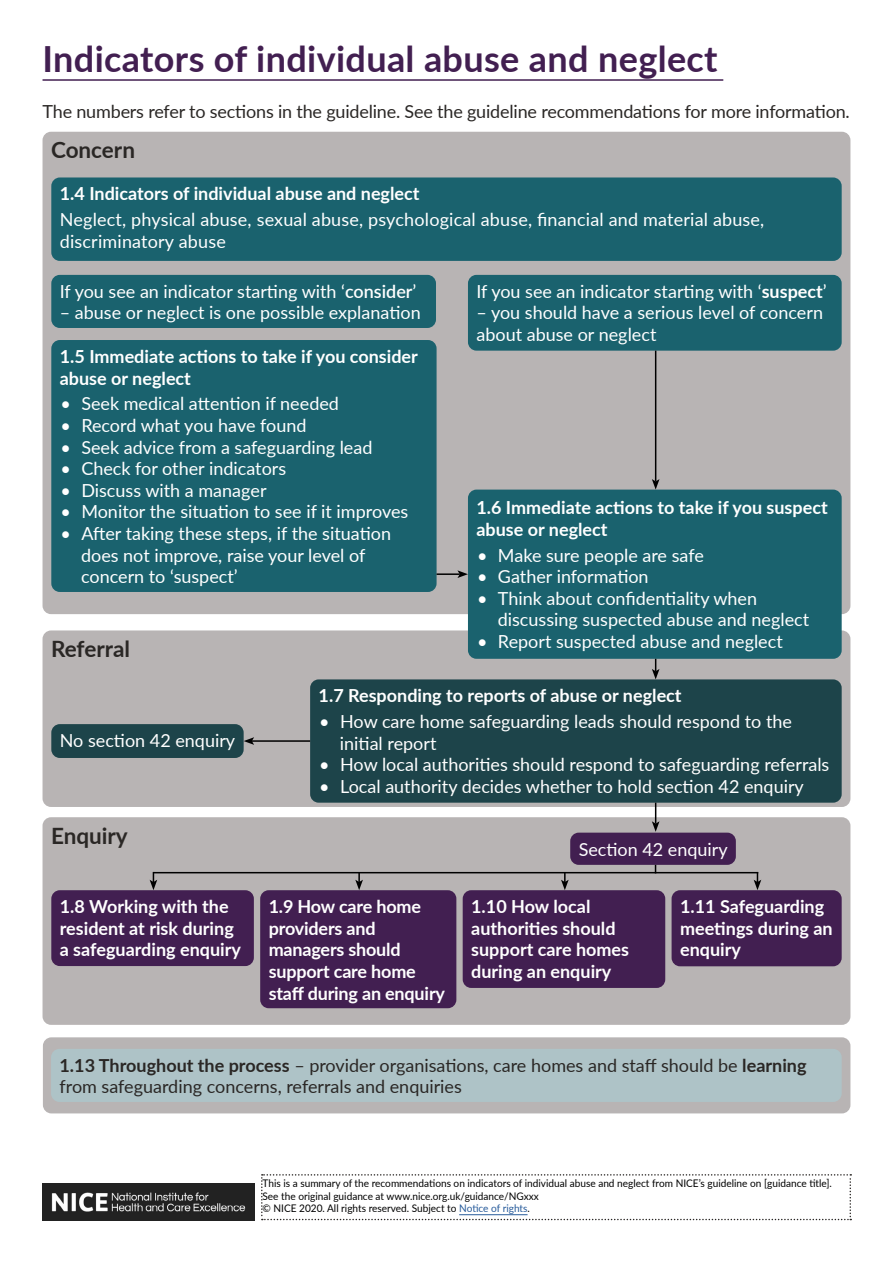
<style>
.page{position:relative;width:893px;height:1263px;background:#fff}
.page>*{position:absolute;margin:0;border:0;box-sizing:border-box;transform-origin:0 0}
.t1{font:700 36px "Lato";letter-spacing:.01em;color:#421f51}
.Heading_1_black{font:700 22.5px "Lato";color:#2a2725}
.Body_text_white{font:18px/21.6px "Lato";color:#fff}
.Body_text_white-2{font:700 18px/21.6px "Lato";color:#fff}
.Body_text_black{font:18px/21.6px "Lato";letter-spacing:-.01em;color:#2a2725}
.t2{font:10.5px/12.6px "Lato";color:#000;scale:.96 1}
.s1{font-weight:600}
.s2{font-weight:700}
.s3{color:#275b9b}
</style>
<div class="page">
<img style="left:43px;top:1183px;width:211px;height:38px">
<div style="left:43px;top:132px;width:807px;height:482px;background:#b8b4b4;border-radius:9px"></div>
<div style="left:43px;top:630px;width:807px;height:177px;background:#b8b4b4;border-radius:9px"></div>
<div style="left:43px;top:817px;width:807px;height:208px;background:#b8b4b4;border-radius:9px"></div>
<div style="left:51px;top:724px;width:193px;height:34px;background:#1d444a;border-radius:9px"></div>
<div style="left:43px;top:1037px;width:807px;height:76px;background:#b8b4b4;border-radius:9px"></div>
<div style="left:51px;top:1049px;width:791px;height:53px;background:#aec3c7;border-radius:9px"></div>
<div style="left:51px;top:177px;width:791px;height:84px;background:#1a626e;border-radius:9px"></div>
<div style="left:51px;top:275px;width:385px;height:53px;background:#1a626e;border-radius:9px"></div>
<div style="left:51px;top:340px;width:386px;height:252px;background:#1a626e;border-radius:9px"></div>
<div style="left:310px;top:679px;width:532px;height:124px;background:#1d444a;border-radius:9px"></div>
<div style="left:468px;top:490px;width:374px;height:169px;background:#1a626e;border-radius:9px"></div>
<div style="left:468px;top:275px;width:374px;height:76px;background:#1a626e;border-radius:9px"></div>
<hr style="left:43px;top:79px;width:680px;height:2px;background:#421f51">
<svg style="left:652px;top:659px;width:7px;height:20px"></svg>
<svg style="left:652px;top:803px;width:7px;height:29px"></svg>
<hr style="left:437px;top:573px;width:23px;height:2px;background:#000">
<svg style="left:457px;top:570px;width:11px;height:8px"></svg>
<hr style="left:252px;top:740px;width:58px;height:2px;background:#000">
<svg style="left:244px;top:737px;width:10px;height:8px"></svg>
<hr style="left:655px;top:351px;width:1px;height:130px;background:#000">
<svg style="left:652px;top:479px;width:7px;height:11px"></svg>
<div style="left:570px;top:833px;width:166px;height:32px;background:#421f51;border-radius:9px"></div>
<div style="left:51px;top:890px;width:203px;height:76px;background:#421f51;border-radius:9px"></div>
<div style="left:260px;top:890px;width:196px;height:118px;background:#421f51;border-radius:9px"></div>
<div style="left:463px;top:890px;width:202px;height:98px;background:#421f51;border-radius:9px"></div>
<div style="left:672px;top:890px;width:170px;height:76px;background:#421f51;border-radius:9px"></div>
<svg style="left:355px;top:873px;width:8px;height:17px"></svg>
<svg style="left:561px;top:873px;width:8px;height:17px"></svg>
<svg style="left:754px;top:872px;width:7px;height:18px"></svg>
<svg style="left:150px;top:872px;width:7px;height:18px"></svg>
<hr style="left:153px;top:872px;width:605px;height:1px;background:#000">
<svg style="left:261px;top:1174px;width:590px;height:46px"></svg>
<h1 class="t1" style="left:43px;top:32px;width:677px">Indicators of individual abuse and neglect</h1>
<p class="Body_text_black" style="left:43px;top:100px;width:809px">The numbers refer to sections in the guideline. See the guideline recommendations for more information.</p>
<p class="Heading_1_black" style="left:51px;top:134px;width:86px">Concern</p>
<p class="Body_text_white-2" style="left:60px;top:182px;width:361px">1.4 Indicators of individual abuse and neglect</p>
<p class="Body_text_white" style="left:60px;top:208px;width:706px">Neglect, physical abuse, sexual abuse, psychological abuse, financial and material abuse, discriminatory abuse</p>
<p class="Body_text_white" style="left:60px;top:280px;width:358px">If you see an indicator starting with ‘<span class="s1">consider</span>’</p>
<p class="Body_text_white" style="left:60px;top:301px;width:362px">– abuse or neglect is one possible explanation</p>
<p class="Body_text_white-2" style="left:60px;top:345px;width:360px">1.5 Immediate actions to take if you consider abuse or neglect</p>
<p class="Body_text_white" style="left:60px;top:392px;width:280px">• Seek medical attention if needed</p>
<p class="Body_text_white" style="left:60px;top:414px;width:248px">• Record what you have found</p>
<p class="Body_text_white" style="left:60px;top:436px;width:314px">• Seek advice from a safeguarding lead</p>
<p class="Body_text_white" style="left:60px;top:457px;width:227px">• Check for other indicators</p>
<p class="Body_text_white" style="left:60px;top:479px;width:208px">• Discuss with a manager</p>
<p class="Body_text_white" style="left:60px;top:500px;width:349px">• Monitor the situation to see if it improves</p>
<p class="Body_text_white" style="left:81px;top:522px;width:311px;text-indent:-21px">• After taking these steps, if the situation does not improve, raise your level of concern to ‘suspect’</p>
<p class="Body_text_white" style="left:476px;top:280px;width:352px">If you see an indicator starting with ‘<span class="s2">suspect</span>’</p>
<p class="Body_text_white" style="left:476px;top:301px;width:348px">– you should have a serious level of concern about abuse or neglect</p>
<p class="Body_text_white-2" style="left:476px;top:496px;width:353px">1.6 Immediate actions to take if you suspect abuse or neglect</p>
<p class="Body_text_white" style="left:477px;top:543px;width:228px">• Make sure people are safe</p>
<p class="Body_text_white" style="left:477px;top:565px;width:173px">• Gather information</p>
<p class="Body_text_white" style="left:498px;top:587px;width:313px;text-indent:-21px">• Think about confidentiality when discussing suspected abuse and neglect</p>
<p class="Body_text_white" style="left:477px;top:630px;width:307px">• Report suspected abuse and neglect</p>
<p class="Heading_1_black" style="left:51px;top:632px;width:80px">Referral</p>
<p class="Body_text_white" style="left:60px;top:729px;width:177px">No section 42 enquiry</p>
<p class="Heading_1_black" style="left:51px;top:819px;width:78px">Enquiry</p>
<p class="Body_text_white-2" style="left:319px;top:684px;width:364px">1.7 Responding to reports of abuse or neglect</p>
<p class="Body_text_white" style="left:340px;top:710px;width:454px;text-indent:-21px">• How care home safeguarding leads should respond to the initial report</p>
<p class="Body_text_white" style="left:319px;top:753px;width:512px">• How local authorities should respond to safeguarding referrals</p>
<p class="Body_text_white" style="left:319px;top:775px;width:486px">• Local authority decides whether to hold section 42 enquiry</p>
<p class="Body_text_white" style="left:579px;top:837px;width:151px">Section 42 enquiry</p>
<p class="Body_text_white-2" style="left:60px;top:895px;width:183px">1.8 Working with the resident at risk during a safeguarding enquiry</p>
<p class="Body_text_white-2" style="left:269px;top:895px;width:178px">1.9 How care home providers and managers should support care home staff during an enquiry</p>
<p class="Body_text_white-2" style="left:471px;top:895px;width:159px">1.10 How local authorities should support care homes during an enquiry</p>
<p class="Body_text_white-2" style="left:680px;top:895px;width:154px">1.11 Safeguarding meetings during an enquiry</p>
<p class="Body_text_black" style="left:60px;top:1054px;width:748px"><span class="s2">1.13 Throughout the process</span> – provider organisations, care homes and staff should be <span class="s2">learning </span>from safeguarding concerns, referrals and enquiries</p>
<p class="t2" style="left:263px;top:1176px;width:595px">This is a summary of the recommendations on indicators of individual abuse and neglect from NICE’s guideline on [guidance title].<br>See the original guidance at www.nice.org.uk/guidance/NGxxx<br>© NICE 2020. All rights reserved. Subject to <span class="s3">Notice of rights</span>.</p>
</div>
